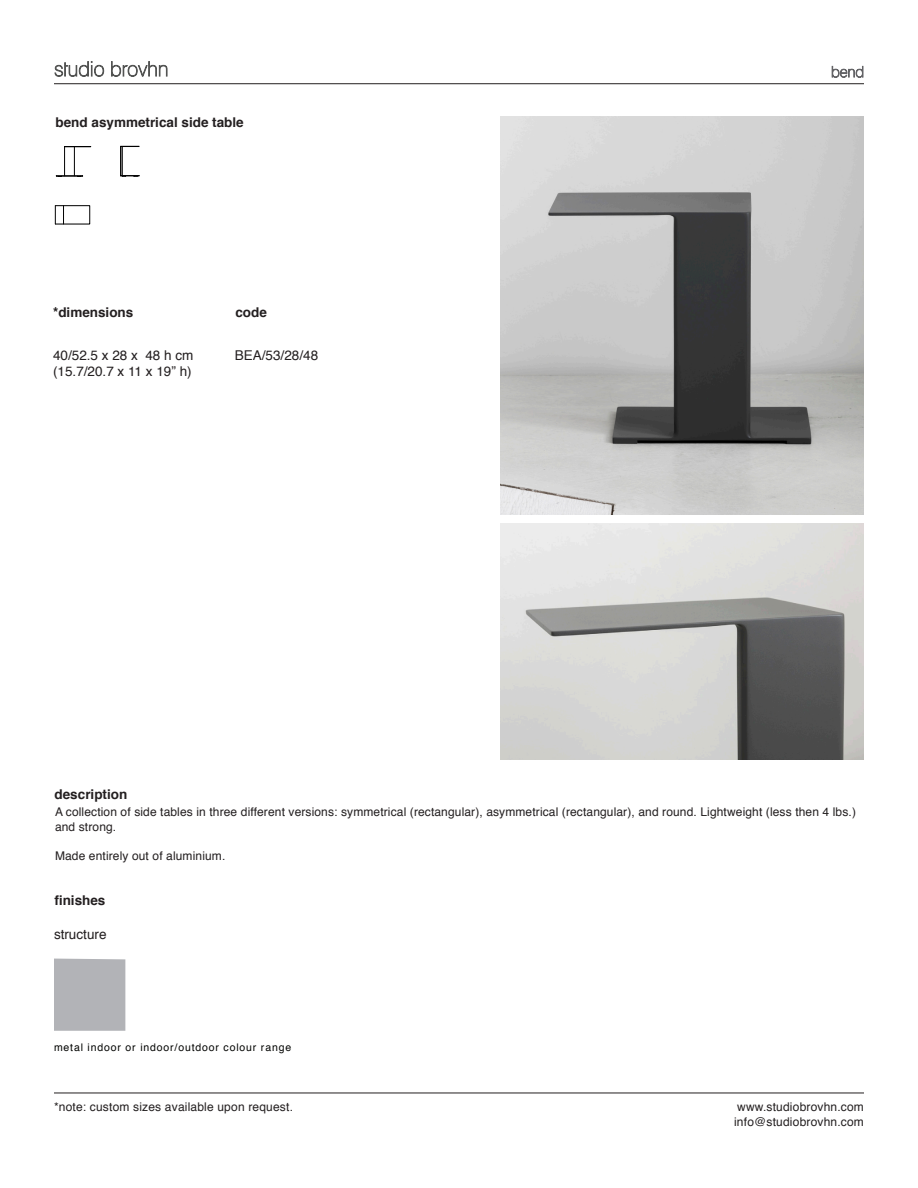
<style>
.page{position:relative;width:918px;height:1188px;background:#fff}
.page>*{position:absolute;margin:0;border:0;box-sizing:border-box;transform-origin:0 0}
.t1{font:700 13.5px "Helvetica";color:#231f20}
.t2{font:13.5px "Helvetica";color:#231f20}
.t3{font:12px/14.4px "Helvetica";letter-spacing:.01em;color:#231f20}
.t4{font:10.5px "Helvetica";letter-spacing:.08em;color:#040503}
</style>
<div class="page">
<hr style="left:54px;top:1093px;width:810px;height:1px;background:#231f20">
<svg style="left:832px;top:66px;width:31px;height:12px"></svg>
<hr style="left:54px;top:83px;width:810px;height:1px;background:#231f20">
<img style="left:500px;top:116px;width:364px;height:399px">
<img style="left:500px;top:524px;width:364px;height:235px">
<svg style="left:111px;top:61px;width:56px;height:16px"></svg>
<svg style="left:55px;top:61px;width:49px;height:16px"></svg>
<svg style="left:56px;top:146px;width:35px;height:31px"></svg>
<div style="left:55px;top:205px;width:35px;height:19px;border:1px solid #000"></div>
<svg style="left:55px;top:206px;width:1px;height:18px"></svg>
<svg style="left:63px;top:206px;width:1px;height:18px"></svg>
<svg style="left:120px;top:146px;width:20px;height:31px"></svg>
<div style="left:54px;top:959px;width:71px;height:72px;background:#b2b3b7"></div>
<p class="t1" style="left:56px;top:111px;width:190px">bend asymmetrical side table</p>
<p class="t1" style="left:53px;top:302px;width:82px">*dimensions</p>
<p class="t1" style="left:235px;top:302px;width:33px">code</p>
<p class="t2" style="left:53px;top:345px;width:142px">40/52.5 x 28 x 48 h cm</p>
<p class="t2" style="left:53px;top:361px;width:140px">(15.7/20.7 x 11 x 19” h)</p>
<p class="t2" style="left:235px;top:345px;width:85px">BEA/53/28/48</p>
<p class="t1" style="left:55px;top:783px;width:74px">description</p>
<p class="t3" style="left:55px;top:805px;width:802px">A collection of side tables in three different versions: symmetrical (rectangular), asymmetrical (rectangular), and round. Lightweight (less then 4 lbs.) and strong.</p>
<p class="t3" style="left:55px;top:849px;width:172px">Made entirely out of aluminium.</p>
<p class="t1" style="left:54px;top:889px;width:53px">finishes</p>
<p class="t2" style="left:54px;top:923px;width:54px">structure</p>
<p class="t4" style="left:54px;top:1040px;width:239px">metal indoor or indoor/outdoor colour range</p>
<p class="t3" style="left:54px;top:1100px;width:241px">*note: custom sizes available upon request.</p>
<p class="t3" style="left:737px;top:1100px;width:128px">www.studiobrovhn.com</p>
<p class="t3" style="left:734px;top:1115px;width:131px">info@studiobrovhn.com</p>
</div>
